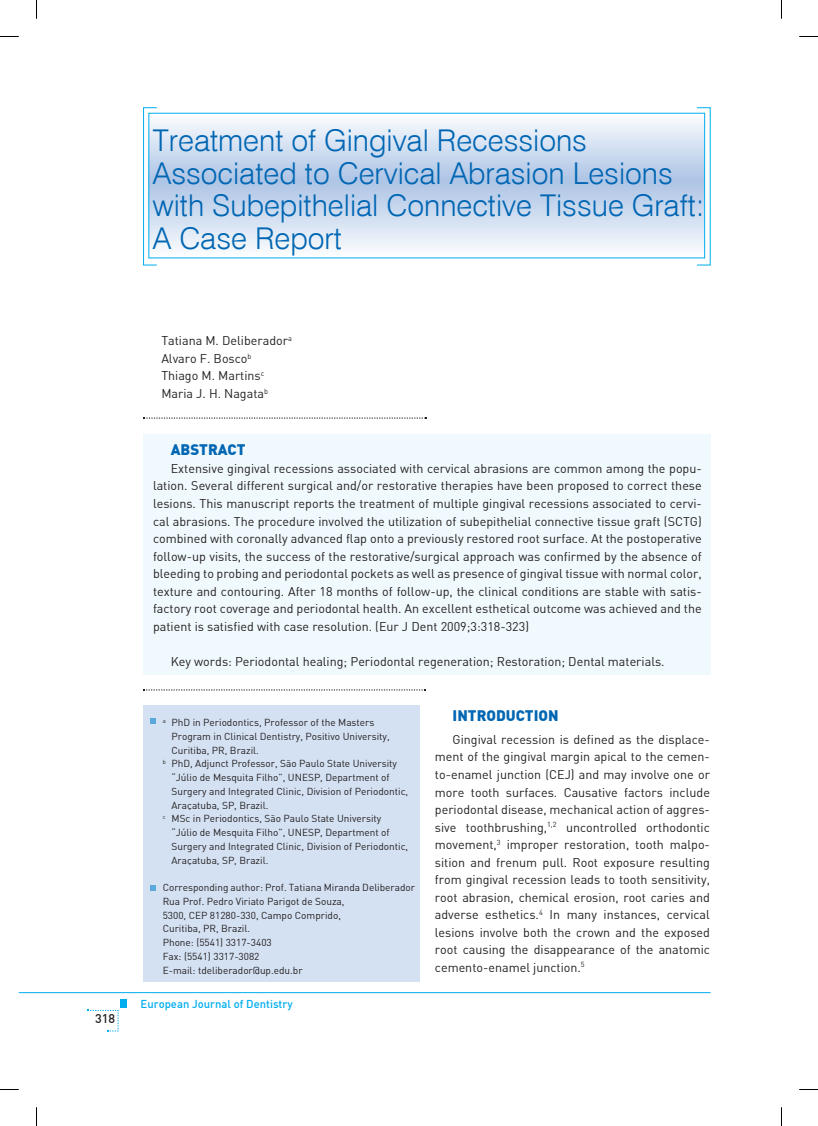
<style>
.page{position:relative;width:818px;height:1126px;background:#fff}
.page>*{position:absolute;margin:0;border:0;box-sizing:border-box;transform-origin:0 0}
.t1{font:300 30px/32.5px "Swiss 721 BT";color:#0166b3}
.t2{font:15px "Din B Black";color:#0166b3}
.t3{font:12.5px/17.5px "Din B Regular";color:#231f20;text-align:justify}
.t4{font:12.5px "Din B Medium";color:#231f20}
.t5{font:11.25px "Din B Medium";color:#00aeef}
.t6{font:10px/13.8px "Din B Regular";color:#231f20}
</style>
<div class="page">
<hr style="left:19px;top:992px;width:691px;height:1px;background:#00aeef">
<div style="left:120px;top:999px;width:7px;height:8px;background:#00aeef"></div>
<svg style="left:88px;top:1009px;width:31px;height:22px"></svg>
<div style="left:143px;top:433px;width:567px;height:241px;background:#f0f9fd"></div>
<svg style="left:143px;top:417px;width:283px;height:2px"></svg>
<svg style="left:150px;top:121px;width:552px;height:128px;background:#cfddf0"></svg>
<div style="left:143px;top:107px;width:14px;height:158px;border:1px solid #00aeef"></div>
<svg style="left:143px;top:689px;width:282px;height:1px"></svg>
<div style="left:143px;top:705px;width:276px;height:277px;background:#d4e1f2"></div>
<svg style="left:150px;top:885px;width:6px;height:5px"></svg>
<svg style="left:150px;top:718px;width:6px;height:6px"></svg>
<svg style="left:0;top:36px;width:19px;height:1px"></svg>
<svg style="left:799px;top:36px;width:18px;height:1px"></svg>
<svg style="left:0;top:1089px;width:19px;height:1px"></svg>
<svg style="left:799px;top:1089px;width:18px;height:1px"></svg>
<svg style="left:36px;top:0;width:1px;height:19px"></svg>
<svg style="left:36px;top:1107px;width:1px;height:18px"></svg>
<h1 class="t1" style="left:153px;top:124px;width:553px">Treatment of Gingival Recessions Associated to Cervical Abrasion Lesions with Subepithelial Connective Tissue Graft:<br>A Case Report</h1>
<p class="t4" style="left:95px;top:1010px;width:21px">318</p>
<p class="t3" style="left:161px;top:332px;width:132px;text-align:left">Tatiana M. Deliberador<sup>a<br></sup>Alvaro F. Bosco<sup>b<br></sup>Thiago M. Martins<sup>c<br></sup>Maria J. H. Nagata<sup>b</sup></p>
<p class="t2" style="left:171px;top:440px;width:76px">ABSTRACT</p>
<p class="t3" style="left:153px;top:459px;width:550px;text-indent:18px">Extensive gingival recessions associated with cervical abrasions are common among the popu&shy;lation. Several different surgical and/or restorative therapies have been proposed to correct these lesions. This manuscript reports the treatment of multiple gingival recessions associated to cervi&shy;cal abrasions. The procedure involved the utilization of subepithelial connective tissue graft (SCTG) combined with coronally advanced flap onto a previously restored root surface. At the postoperative follow-up visits, the success of the restorative/surgical approach was confirmed by the absence of bleeding to probing and periodontal pockets as well as presence of gingival tissue with normal color, texture and contouring. After 18 months of follow-up, the clinical conditions are stable with satis&shy;factory root coverage and periodontal health. An excellent esthetical outcome was achieved and the patient is satisfied with case resolution. (Eur J Dent 2009;3:318-323)</p>
<p class="t3" style="left:171px;top:652px;width:495px">Key words: Periodontal healing; Periodontal regeneration; Restoration; Dental materials.</p>
<p class="t6" style="left:163px;top:715px;width:213px"><sup>a</sup> PhD in Periodontics, Professor of the Masters</p>
<p class="t6" style="left:171px;top:729px;width:219px">Program in Clinical Dentistry, Positivo University,</p>
<p class="t6" style="left:171px;top:742px;width:89px">Curitiba, PR, Brazil.</p>
<p class="t6" style="left:163px;top:756px;width:236px"><sup>b</sup> PhD, Adjunct Professor, São Paulo State University</p>
<p class="t6" style="left:171px;top:770px;width:219px">“Júlio de Mesquita Filho”, UNESP, Department of</p>
<p class="t6" style="left:171px;top:784px;width:238px">Surgery and Integrated Clinic, Division of Periodontic,</p>
<p class="t6" style="left:171px;top:797px;width:98px">Araçatuba, SP, Brazil.</p>
<p class="t6" style="left:163px;top:811px;width:220px"><sup>c</sup> MSc in Periodontics, São Paulo State University</p>
<p class="t6" style="left:171px;top:825px;width:219px">“Júlio de Mesquita Filho”, UNESP, Department of</p>
<p class="t6" style="left:171px;top:839px;width:238px">Surgery and Integrated Clinic, Division of Periodontic,</p>
<p class="t6" style="left:171px;top:852px;width:98px">Araçatuba, SP, Brazil.</p>
<p class="t6" style="left:163px;top:880px;width:254px">Corresponding author: Prof. Tatiana Miranda Deliberador Rua Prof. Pedro Viriato Parigot de Souza,<br>5300, CEP 81280-330, Campo Comprido,<br>Curitiba, PR, Brazil.<br>Phone: (5541) 3317-3403<br>Fax: (5541) 3317-3082<br>E-mail: tdeliberador@up.edu.br</p>
<p class="t5" style="left:140px;top:996px;width:153px">European Journal of Dentistry</p>
<p class="t2" style="left:452px;top:705px;width:107px">INTRODUCTION</p>
<p class="t3" style="left:434px;top:730px;width:276px;text-indent:18px">Gingival recession is defined as the displace&shy;ment of the gingival margin apical to the cemen&shy;to-enamel junction (CEJ) and may involve one or more tooth surfaces. Causative factors include periodontal disease, mechanical action of aggres&shy;sive toothbrushing,<sup>1,2</sup> uncontrolled orthodontic movement,<sup>3</sup> improper restoration, tooth malpo&shy;sition and frenum pull. Root exposure resulting from gingival recession leads to tooth sensitivity, root abrasion, chemical erosion, root caries and adverse esthetics.<sup>4</sup> In many instances, cervical lesions involve both the crown and the exposed root causing the disappearance of the anatomic cemento-enamel junction.<sup>5</sup></p>
</div>
